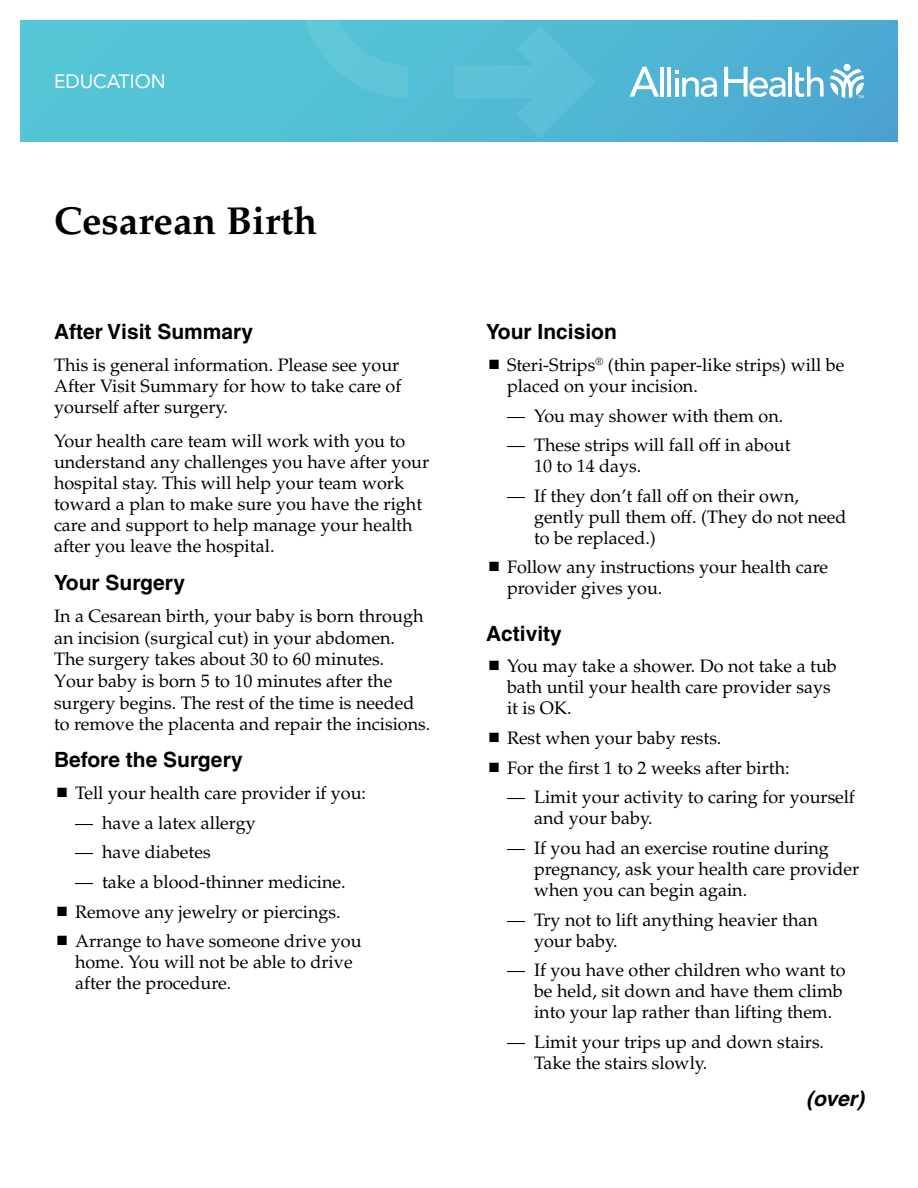
<style>
.page{position:relative;width:918px;height:1188px;background:#fff}
.page>*{position:absolute;margin:0;border:0;box-sizing:border-box;transform-origin:0 0}
.t1{font:700 39px "Palatino LT Pro";color:#000}
.t2{font:700 21px "Helvetica LT Pro";color:#000}
.t3{font:italic 700 21px "Helvetica LT Pro";color:#000}
.t4{font:19.2px "Avenir LT Std";color:#fff}
.t5{font:18px/21px "Palatino LT Pro";color:#000}
</style>
<div class="page">
<div style="left:20px;top:20px;width:878px;height:122px;background:linear-gradient(to right,#56cad6,#4daad3)"></div>
<svg style="left:830px;top:69px;width:34px;height:29px"></svg>
<div style="left:844px;top:64px;width:7px;height:7px;background:#fff;border-radius:50%"></div>
<hr style="left:660px;top:67px;width:4px;height:30px;background:#fff">
<hr style="left:667px;top:67px;width:4px;height:30px;background:#fff">
<hr style="left:789px;top:67px;width:3px;height:30px;background:#fff">
<svg style="left:795px;top:67px;width:29px;height:30px"></svg>
<svg style="left:675px;top:71px;width:42px;height:26px"></svg>
<svg style="left:629px;top:67px;width:30px;height:30px"></svg>
<svg style="left:724px;top:67px;width:62px;height:30px"></svg>
<svg style="left:454px;top:25px;width:142px;height:113px;background:#57bdd5"></svg>
<svg style="left:301px;top:20px;width:127px;height:78px;background:#58c2d6"></svg>
<p class="t4" style="left:54px;top:70px;width:113px">EDUCATION</p>
<h1 class="t1" style="left:54px;top:196px;width:265px">Cesarean Birth</h1>
<p class="t2" style="left:54px;top:319px;width:201px">After Visit Summary</p>
<p class="t5" style="left:54px;top:354px;width:349px;text-align:justify">This is general information. Please see your After Visit Summary for how to take care of yourself after surgery.</p>
<p class="t5" style="left:54px;top:431px;width:377px">Your health care team will work with you to understand any challenges you have after your hospital stay. This will help your team work toward a plan to make sure you have the right care and support to help manage your health after you leave the hospital.</p>
<p class="t2" style="left:54px;top:570px;width:133px">Your Surgery</p>
<p class="t5" style="left:54px;top:606px;width:378px;line-height:21.5px">In a Cesarean birth, your baby is born through an incision (surgical cut) in your abdomen.<br>The surgery takes about 30 to 60 minutes.<br>Your baby is born 5 to 10 minutes after the surgery begins. The rest of the time is needed to remove the placenta and repair the incisions.</p>
<p class="t2" style="left:54px;top:747px;width:190px">Before the Surgery</p>
<p class="t5" style="left:75px;top:783px;width:293px">Tell your health care provider if you:</p>
<p class="t5" style="left:75px;top:812px;width:182px">— have a latex allergy</p>
<p class="t5" style="left:75px;top:842px;width:137px">— have diabetes</p>
<p class="t5" style="left:75px;top:867px;width:288px;line-height:29.7px">— take a blood-thinner medicine.<br>Remove any jewelry or piercings.<br>Arrange to have someone drive you</p>
<p class="t5" style="left:75px;top:952px;width:279px">home. You will not be able to drive after the procedure.</p>
<p class="t2" style="left:486px;top:319px;width:132px">Your Incision</p>
<p class="t5" style="left:507px;top:354px;width:339px">Steri-Strips<sup>®</sup> (thin paper-like strips) will be placed on your incision.</p>
<p class="t5" style="left:507px;top:405px;width:278px">— You may shower with them on.</p>
<p class="t5" style="left:534px;top:435px;width:258px;text-indent:-27px">— These strips will fall off in about<br>10 to 14 days.</p>
<p class="t5" style="left:534px;top:485px;width:314px;text-indent:-27px">— If they don’t fall off on their own, gently pull them off. (They do not need to be replaced.)</p>
<p class="t5" style="left:507px;top:557px;width:323px">Follow any instructions your health care provider gives you.</p>
<p class="t2" style="left:486px;top:620px;width:77px">Activity</p>
<p class="t5" style="left:507px;top:656px;width:331px">You may take a shower. Do not take a tub bath until your health care provider says it is OK.</p>
<p class="t5" style="left:507px;top:723px;width:284px;line-height:29.7px">Rest when your baby rests.<br>For the first 1 to 2 weeks after birth:</p>
<p class="t5" style="left:534px;top:787px;width:322px;text-indent:-27px">— Limit your activity to caring for yourself and your baby.</p>
<p class="t5" style="left:534px;top:838px;width:327px;text-indent:-27px">— If you had an exercise routine during pregnancy, ask your health care provider when you can begin again.</p>
<p class="t5" style="left:534px;top:909px;width:286px;text-indent:-27px">— Try not to lift anything heavier than your baby.</p>
<p class="t5" style="left:534px;top:960px;width:313px;text-indent:-27px">— If you have other children who want to be held, sit down and have them climb into your lap rather than lifting them.</p>
<p class="t5" style="left:534px;top:1032px;width:292px;text-indent:-27px">— Limit your trips up and down stairs.<br>Take the stairs slowly.</p>
<p class="t3" style="left:806px;top:1086px;width:59px">(over)</p>
</div>
